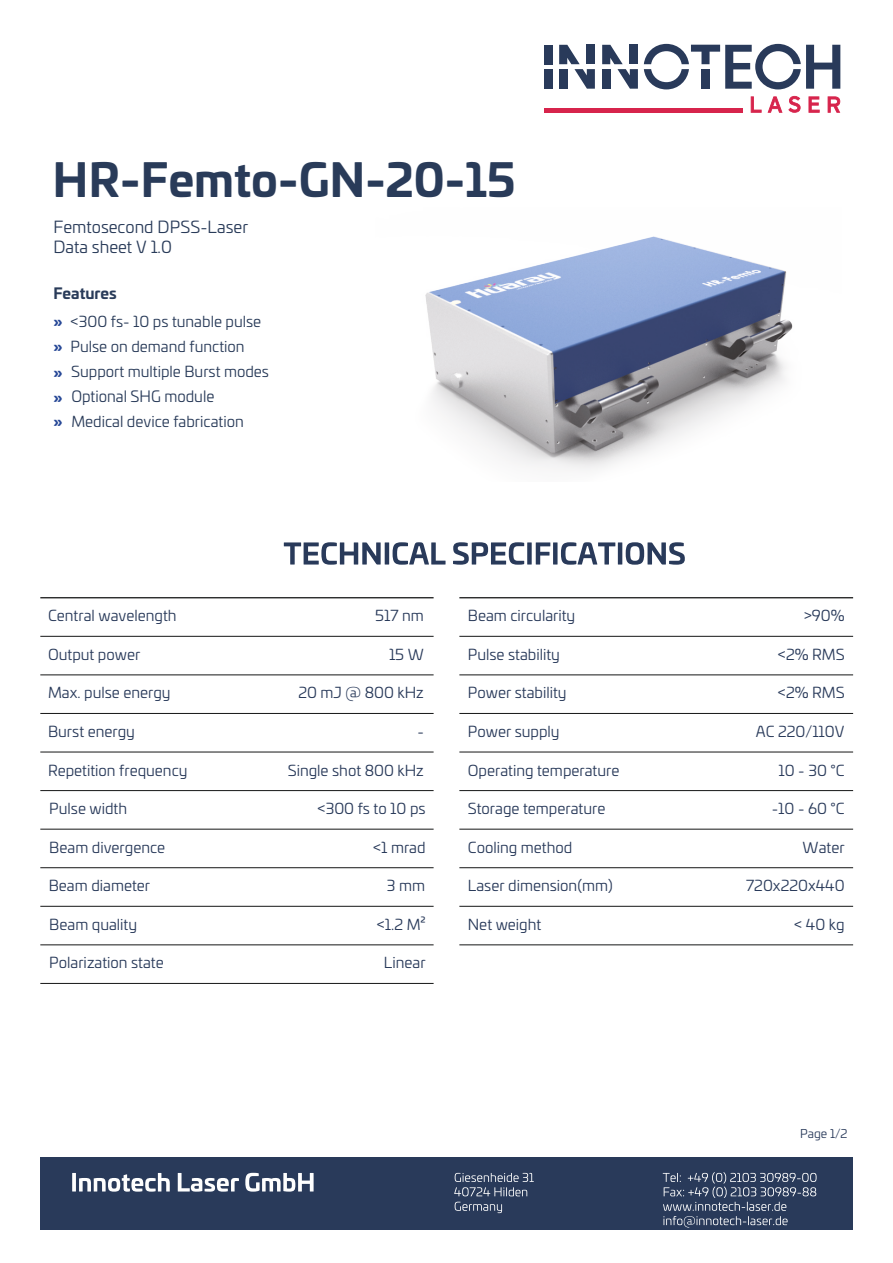
<style>
.page{position:relative;width:893px;height:1263px;background:#fff}
.page>*{position:absolute;margin:0;border:0;box-sizing:border-box;transform-origin:0 0}
.t1{font:700 45px "Univia Pro";color:#293b59}
.t2{font:16.5px/19.8px "Univia Pro";color:#293b59}
.t3{font:15.45px "Univia Pro";color:#293b59}
.t4{font:15px "Univia Pro";color:#293a5a}
.t5{font:15px/27.9px "Univia Pro";color:#293b59}
.t6{font:12px "Univia Pro";color:#293a5a}
.s1{font-weight:700}
.s2{font-weight:700;color:#264796}
.s3{font-weight:700;font-size:15px;color:#264796}
</style>
<div class="page">
<div style="left:40px;top:1157px;width:812px;height:73px;background:#293a5a"></div>
<svg style="left:72px;top:1173px;width:242px;height:18px"></svg>
<svg style="left:454px;top:1173px;width:80px;height:23px"></svg>
<svg style="left:455px;top:1202px;width:47px;height:11px"></svg>
<svg style="left:663px;top:1172px;width:154px;height:55px"></svg>
<div style="left:544px;top:45px;width:8px;height:19px;background:#293a5a"></div>
<div style="left:544px;top:69px;width:8px;height:20px;background:#293a5a"></div>
<svg style="left:559px;top:45px;width:36px;height:44px"></svg>
<svg style="left:602px;top:45px;width:36px;height:44px"></svg>
<div style="left:602px;top:69px;width:8px;height:20px;background:#293a5a"></div>
<svg style="left:644px;top:44px;width:196px;height:45px"></svg>
<hr style="left:544px;top:109px;width:199px;height:4px;background:#d7244c">
<svg style="left:751px;top:96px;width:11px;height:17px"></svg>
<svg style="left:768px;top:96px;width:14px;height:17px"></svg>
<svg style="left:788px;top:96px;width:13px;height:17px"></svg>
<svg style="left:808px;top:96px;width:12px;height:17px"></svg>
<svg style="left:828px;top:96px;width:12px;height:17px"></svg>
<svg style="left:284px;top:542px;width:401px;height:23px"></svg>
<hr style="left:40px;top:983px;width:394px;height:1px;background:#151616">
<hr style="left:40px;top:944px;width:394px;height:1px;background:#151616">
<hr style="left:40px;top:906px;width:394px;height:1px;background:#151616">
<hr style="left:40px;top:867px;width:394px;height:1px;background:#151616">
<hr style="left:40px;top:829px;width:394px;height:1px;background:#151616">
<hr style="left:40px;top:790px;width:394px;height:1px;background:#151616">
<hr style="left:40px;top:752px;width:394px;height:1px;background:#151616">
<hr style="left:40px;top:713px;width:394px;height:1px;background:#151616">
<hr style="left:40px;top:675px;width:394px;height:1px;background:#151616">
<hr style="left:40px;top:636px;width:394px;height:1px;background:#151616">
<hr style="left:40px;top:597px;width:394px;height:1px;background:#151616">
<hr style="left:459px;top:944px;width:394px;height:1px;background:#151616">
<hr style="left:459px;top:906px;width:394px;height:1px;background:#151616">
<hr style="left:459px;top:867px;width:394px;height:1px;background:#151616">
<hr style="left:459px;top:829px;width:394px;height:1px;background:#151616">
<hr style="left:459px;top:790px;width:394px;height:1px;background:#151616">
<hr style="left:459px;top:752px;width:394px;height:1px;background:#151616">
<hr style="left:459px;top:713px;width:394px;height:1px;background:#151616">
<hr style="left:459px;top:675px;width:394px;height:1px;background:#151616">
<hr style="left:459px;top:636px;width:394px;height:1px;background:#151616">
<hr style="left:459px;top:597px;width:394px;height:1px;background:#151616">
<img style="left:425px;top:236px;width:368px;height:234px">
<h1 class="t1" style="left:53px;top:161px;width:464px">HR-Femto-GN-20-15</h1>
<p class="t2" style="left:53px;top:218px;width:196px">Femtosecond DPSS-Laser<br>Data sheet V 1.0</p>
<p class="t5" style="left:54px;top:281px;width:209px"><span class="s1">Features<br></span><span class="s2">»</span> &lt;300 fs- 10 ps tunable pulse</p>
<p class="t5" style="left:54px;top:335px;width:217px;line-height:25px"><span class="s2">»</span> Pulse on demand function<br><span class="s2">»</span> Support multiple Burst modes</p>
<p class="t3" style="left:54px;top:390px;width:162px"><span class="s3">»</span> Optional SHG module</p>
<p class="t5" style="left:54px;top:409px;width:192px"><span class="s2">»</span> Medical device fabrication</p>
<p class="t4" style="left:48px;top:609px;width:130px">Central wavelength</p>
<p class="t4" style="left:375px;top:609px;width:50px">517 nm</p>
<p class="t4" style="left:48px;top:648px;width:94px">Output power</p>
<p class="t4" style="left:389px;top:648px;width:36px">15 W</p>
<p class="t4" style="left:48px;top:686px;width:124px">Max. pulse energy</p>
<p class="t4" style="left:298px;top:686px;width:127px">20 mJ @ 800 kHz</p>
<p class="t4" style="left:48px;top:725px;width:88px">Burst energy</p>
<p class="t4" style="left:417px;top:725px;width:8px">-</p>
<p class="t4" style="left:48px;top:763px;width:141px">Repetition frequency</p>
<p class="t4" style="left:288px;top:763px;width:138px">Single shot 800 kHz</p>
<p class="t4" style="left:49px;top:802px;width:79px">Pulse width</p>
<p class="t4" style="left:318px;top:802px;width:110px">&lt;300 fs to 10 ps</p>
<p class="t4" style="left:49px;top:841px;width:117px">Beam divergence</p>
<p class="t4" style="left:373px;top:841px;width:54px">&lt;1 mrad</p>
<p class="t4" style="left:49px;top:879px;width:103px">Beam diameter</p>
<p class="t4" style="left:387px;top:879px;width:40px">3 mm</p>
<p class="t4" style="left:49px;top:918px;width:89px">Beam quality</p>
<p class="t4" style="left:377px;top:918px;width:50px">&lt;1.2 M²</p>
<p class="t4" style="left:49px;top:956px;width:116px">Polarization state</p>
<p class="t4" style="left:384px;top:956px;width:43px">Linear</p>
<p class="t4" style="left:468px;top:609px;width:109px">Beam circularity</p>
<p class="t4" style="left:804px;top:609px;width:42px">&gt;90%</p>
<p class="t4" style="left:468px;top:648px;width:94px">Pulse stability</p>
<p class="t4" style="left:778px;top:648px;width:68px">&lt;2% RMS</p>
<p class="t4" style="left:468px;top:686px;width:100px">Power stability</p>
<p class="t4" style="left:778px;top:686px;width:68px">&lt;2% RMS</p>
<p class="t4" style="left:468px;top:725px;width:93px">Power supply</p>
<p class="t4" style="left:756px;top:725px;width:90px">AC 220/110V</p>
<p class="t4" style="left:468px;top:763px;width:153px">Operating temperature</p>
<p class="t4" style="left:778px;top:763px;width:68px">10 - 30 °C</p>
<p class="t4" style="left:468px;top:802px;width:139px">Storage temperature</p>
<p class="t4" style="left:772px;top:802px;width:74px">-10 - 60 °C</p>
<p class="t4" style="left:468px;top:841px;width:106px">Cooling method</p>
<p class="t4" style="left:803px;top:841px;width:44px">Water</p>
<p class="t4" style="left:468px;top:879px;width:146px">Laser dimension(mm)</p>
<p class="t4" style="left:746px;top:879px;width:100px">720x220x440</p>
<p class="t4" style="left:468px;top:918px;width:75px">Net weight</p>
<p class="t4" style="left:794px;top:918px;width:52px">&lt; 40 kg</p>
<p class="t6" style="left:800px;top:1128px;width:49px">Page 1/2</p>
</div>
